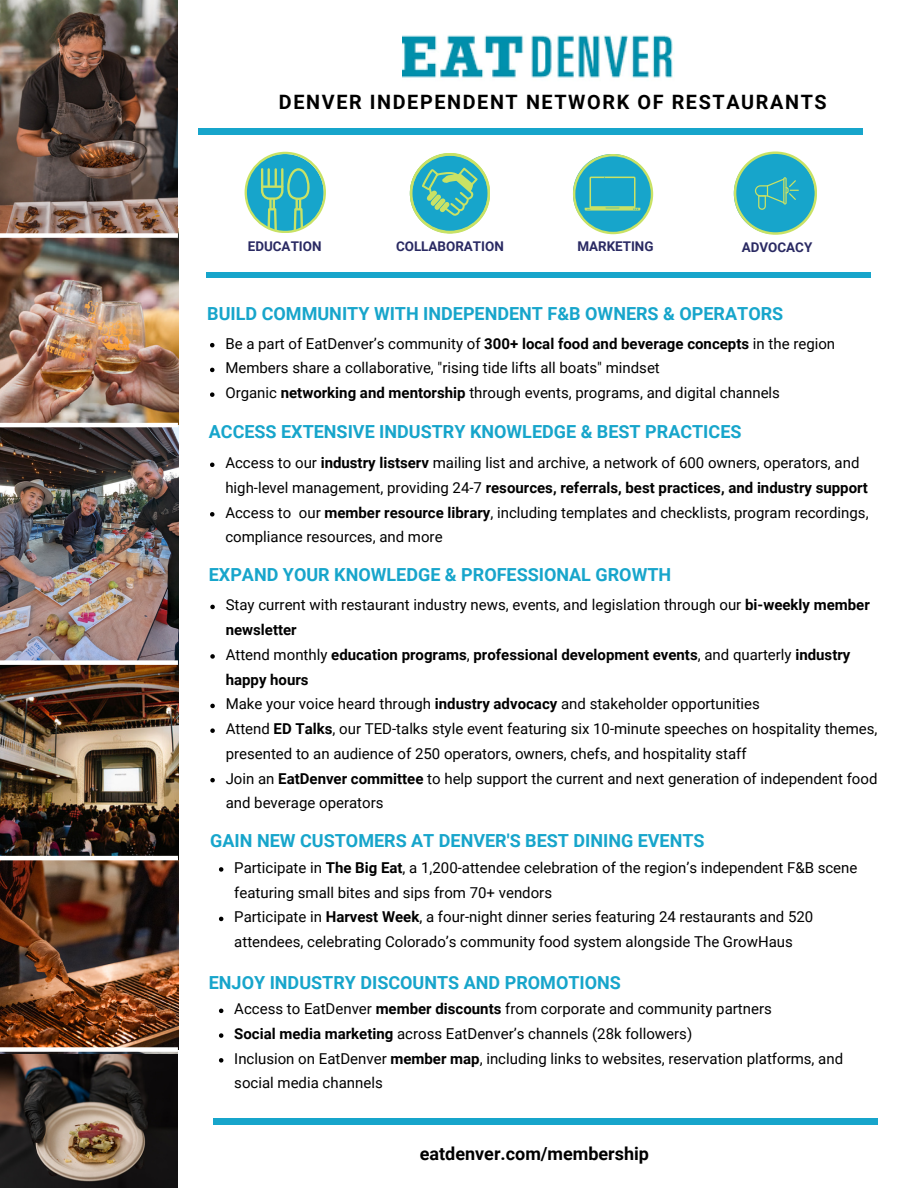
<style>
.page{position:relative;width:918px;height:1188px;background:#fff}
.page>*{position:absolute;margin:0;border:0;box-sizing:border-box;transform-origin:0 0}
.t1{font:700 19.8px "Roboto";letter-spacing:.08em;color:#000}
.t2{font:700 18px "Roboto";color:#17a5cb}
.t3{font:700 18px "Roboto";color:#000}
.t4{font:15px/24.8px "Roboto";color:#000}
.t5{font:700 15px/24.8px "Roboto";color:#000}
.t6{font:700 13.35px "Roboto";color:#2a2a63}
.s1{font-weight:700}
.s2{font-weight:400}
</style>
<div class="page">
<div style="left:198px;top:129px;width:665px;height:5px;background:#17a5cb"></div>
<div style="left:206px;top:272px;width:665px;height:6px;background:#17a5cb"></div>
<div style="left:213px;top:1118px;width:665px;height:6px;background:#17a5cb"></div>
<svg style="left:245px;top:152px;width:81px;height:81px"></svg>
<img style="left:0;top:1054px;width:178px;height:134px">
<img style="left:0;top:238px;width:178px;height:185px">
<img style="left:0;top:0;width:178px;height:233px">
<img style="left:0;top:427px;width:178px;height:429px">
<img style="left:402px;top:35px;width:271px;height:43px">
<svg style="left:410px;top:153px;width:80px;height:81px"></svg>
<svg style="left:734px;top:151px;width:83px;height:84px"></svg>
<svg style="left:573px;top:154px;width:80px;height:80px"></svg>
<img style="left:0;top:860px;width:178px;height:187px">
<div style="left:0;top:660px;width:178px;height:5px;background:#fff"></div>
<svg style="left:219px;top:867px;width:4px;height:5px"></svg>
<svg style="left:219px;top:917px;width:4px;height:4px"></svg>
<svg style="left:210px;top:605px;width:5px;height:4px"></svg>
<svg style="left:210px;top:654px;width:5px;height:5px"></svg>
<svg style="left:210px;top:704px;width:5px;height:4px"></svg>
<svg style="left:210px;top:728px;width:5px;height:5px"></svg>
<svg style="left:210px;top:778px;width:5px;height:4px"></svg>
<svg style="left:210px;top:463px;width:5px;height:4px"></svg>
<svg style="left:210px;top:512px;width:5px;height:5px"></svg>
<svg style="left:210px;top:343px;width:5px;height:4px"></svg>
<svg style="left:210px;top:368px;width:5px;height:4px"></svg>
<svg style="left:210px;top:392px;width:5px;height:5px"></svg>
<svg style="left:219px;top:1009px;width:4px;height:4px"></svg>
<svg style="left:219px;top:1033px;width:4px;height:5px"></svg>
<svg style="left:219px;top:1058px;width:4px;height:5px"></svg>
<p class="t1" style="left:279px;top:90px;width:549px">DENVER INDEPENDENT NETWORK OF RESTAURANTS</p>
<p class="t6" style="left:248px;top:239px;width:75px">EDUCATION</p>
<p class="t6" style="left:396px;top:239px;width:109px">COLLABORATION</p>
<p class="t6" style="left:742px;top:240px;width:72px">ADVOCACY</p>
<p class="t6" style="left:577px;top:239px;width:78px">MARKETING</p>
<p class="t2" style="left:207px;top:303px;width:577px">BUILD COMMUNITY WITH INDEPENDENT F&amp;B OWNERS &amp; OPERATORS</p>
<p class="t4" style="left:225px;top:331px;width:611px">Be a part of EatDenver’s community of <span class="s1">300+ local food and beverage concepts</span> in the region</p>
<p class="t4" style="left:225px;top:356px;width:436px">Members share a collaborative, "rising tide lifts all boats" mindset</p>
<h1 class="t4" style="left:225px;top:381px;width:556px">Organic <span class="s1">networking and mentorship</span> through events, programs, and digital channels</h1>
<h1 class="t2" style="left:209px;top:421px;width:534px">ACCESS EXTENSIVE INDUSTRY KNOWLEDGE &amp; BEST PRACTICES</h1>
<p class="t4" style="left:225px;top:451px;width:644px">Access to our <span class="s1">industry listserv</span> mailing list and archive, a network of 600 owners, operators, and high-level management, providing 24-7 <span class="s1">resources, referrals, best practices, and industry support</span></p>
<p class="t4" style="left:225px;top:500px;width:645px">Access to our <span class="s1">member resource library</span>, including templates and checklists, program recordings, compliance resources, and more</p>
<p class="t2" style="left:209px;top:565px;width:464px">EXPAND YOUR KNOWLEDGE &amp; PROFESSIONAL GROWTH</p>
<p class="t4" style="left:226px;top:593px;width:646px">Stay current with restaurant industry news, events, and legislation through our <span class="s1">bi-weekly member newsletter</span></p>
<p class="t5" style="left:226px;top:642px;width:626px"><span class="s2">Attend monthly</span> education programs<span class="s2">,</span> professional development events<span class="s2">, and quarterly</span> industry happy hours</p>
<p class="t4" style="left:226px;top:692px;width:536px">Make your voice heard through <span class="s1">industry advocacy</span> and stakeholder opportunities</p>
<p class="t4" style="left:226px;top:717px;width:653px">Attend <span class="s1">ED Talks</span>, our TED-talks style event featuring six 10-minute speeches on hospitality themes, presented to an audience of 250 operators, owners, chefs, and hospitality staff</p>
<p class="t4" style="left:226px;top:766px;width:653px">Join an <span class="s1">EatDenver committee</span> to help support the current and next generation of independent food and beverage operators</p>
<p class="t2" style="left:210px;top:831px;width:496px">GAIN NEW CUSTOMERS AT DENVER'S BEST DINING EVENTS</p>
<p class="t4" style="left:234px;top:855px;width:625px">Participate in <span class="s1">The Big Eat</span>, a 1,200-attendee celebration of the region’s independent F&amp;B scene featuring small bites and sips from 70+ vendors</p>
<p class="t4" style="left:234px;top:905px;width:581px">Participate in <span class="s1">Harvest Week</span>, a four-night dinner series featuring 24 restaurants and 520 attendees, celebrating Colorado’s community food system alongside The GrowHaus</p>
<p class="t2" style="left:209px;top:972px;width:414px">ENJOY INDUSTRY DISCOUNTS AND PROMOTIONS</p>
<h1 class="t4" style="left:234px;top:997px;width:539px">Access to EatDenver <span class="s1">member discounts</span> from corporate and community partners</h1>
<p class="t4" style="left:234px;top:1021px;width:459px"><span class="s1">Social media marketing</span> across EatDenver’s channels (28k followers)</p>
<p class="t4" style="left:234px;top:1046px;width:610px">Inclusion on EatDenver <span class="s1">member map</span>, including links to websites, reservation platforms, and social media channels</p>
<p class="t3" style="left:420px;top:1144px;width:231px">eatdenver.com/membership</p>
</div>
